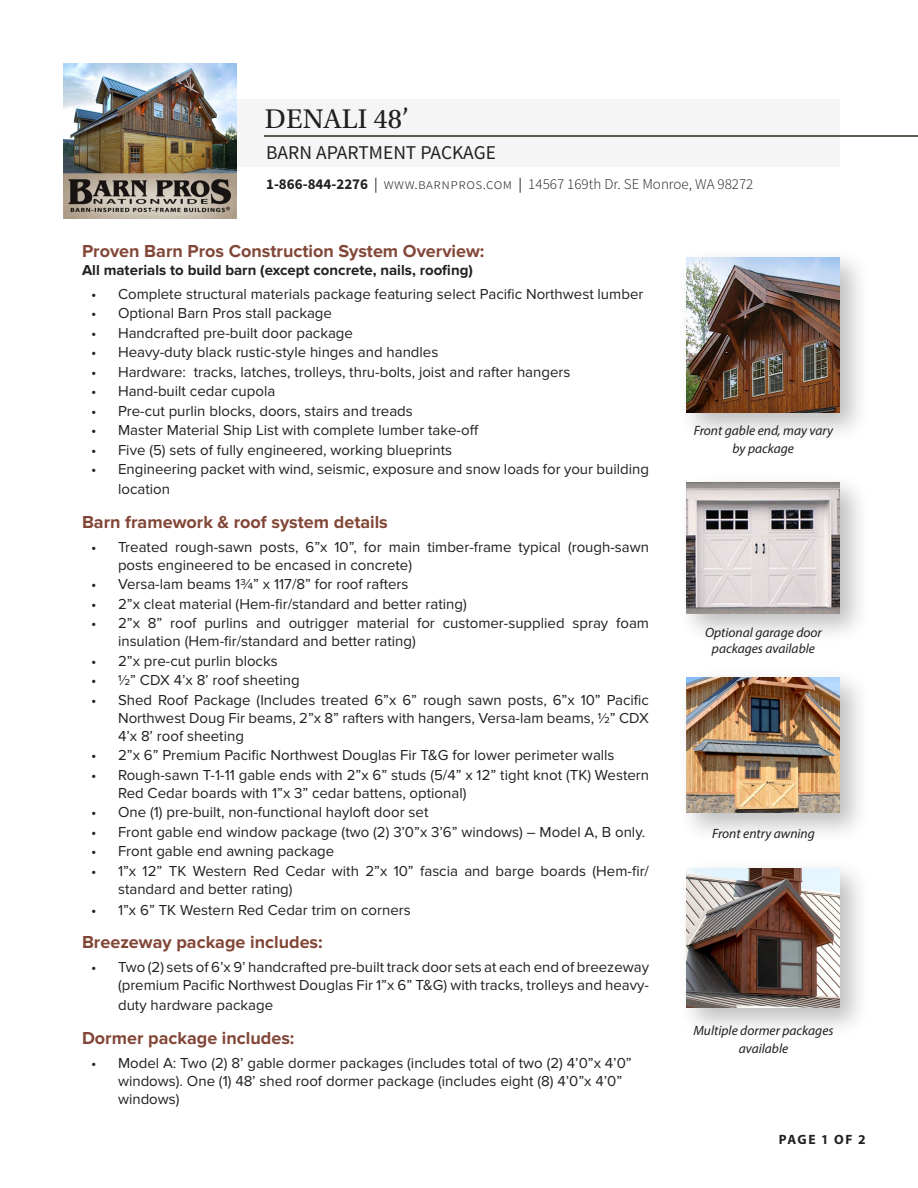
<style>
.page{position:relative;width:918px;height:1188px;background:#fff}
.page>*{position:absolute;margin:0;border:0;box-sizing:border-box;transform-origin:0 0}
.t1{font:28.5px "Utopia Std";letter-spacing:.01em;color:#231f20}
.t2{font:19.5px "Source Sans Pro";color:#231f20}
.subhead{font:700 18px "Proxima Nova";color:#824637}
.t3{font:15px/18px "Proxima Nova";color:#231f20}
.t4{font:300 15px "Source Sans Pro";color:#231f20}
.t5{font:700 15px "Proxima Nova";color:#231f20}
.Bulleted_items{font:italic 13.5px/18px "Myriad Pro";color:#231f20;text-align:center}
.t6{font:700 13.5px "Myriad Pro";letter-spacing:.105em;color:#231f20}
.s1{font-weight:700}
.s2{font-weight:400}
</style>
<div class="page">
<div style="left:82px;top:100px;width:758px;height:67px;background:#f4f5f4"></div>
<hr style="left:265px;top:135px;width:653px;height:2px;background:#60574e">
<div style="left:677px;top:667px;width:194px;height:177px;background:#231f20;opacity:.29"></div>
<img style="left:687px;top:677px;width:153px;height:136px">
<div style="left:677px;top:858px;width:194px;height:181px;background:#231f20;opacity:.29"></div>
<img style="left:687px;top:868px;width:153px;height:140px">
<div style="left:677px;top:473px;width:194px;height:171px;background:#231f20;opacity:.29"></div>
<img style="left:687px;top:483px;width:153px;height:130px">
<div style="left:677px;top:247px;width:194px;height:197px;background:#231f20;opacity:.29"></div>
<img style="left:687px;top:257px;width:153px;height:156px">
<img style="left:63px;top:63px;width:173px;height:155px">
<p class="t1" style="left:265px;top:103px;width:146px">DENALI 48’</p>
<p class="t2" style="left:266px;top:140px;width:231px">BARN APARTMENT PACKAGE</p>
<p class="t4" style="left:266px;top:175px;width:489px"><span class="s1">1-866-844-2276</span> <span class="s2">|</span> www.barnpros.com <span class="s2">|</span> 14567 169th Dr. SE Monroe, WA 98272</p>
<p class="subhead" style="left:82px;top:240px;width:404px">Proven Barn Pros Construction System Overview:</p>
<p class="t5" style="left:82px;top:261px;width:392px">All materials to build barn (except concrete, nails, roofing)</p>
<p class="t3" style="left:91px;top:285px;width:554px">• Complete structural materials package featuring select Pacific Northwest lumber</p>
<p class="t3" style="left:91px;top:305px;width:242px">• Optional Barn Pros stall package</p>
<p class="t3" style="left:91px;top:324px;width:263px">• Handcrafted pre-built door package</p>
<p class="t3" style="left:91px;top:344px;width:349px">• Heavy-duty black rustic-style hinges and handles</p>
<p class="t3" style="left:91px;top:363px;width:481px">• Hardware: tracks, latches, trolleys, thru-bolts, joist and rafter hangers</p>
<p class="t3" style="left:91px;top:383px;width:186px">• Hand-built cedar cupola</p>
<p class="t3" style="left:91px;top:402px;width:323px">• Pre-cut purlin blocks, doors, stairs and treads</p>
<p class="t3" style="left:91px;top:422px;width:389px">• Master Material Ship List with complete lumber take-off</p>
<p class="t3" style="left:91px;top:441px;width:363px">• Five (5) sets of fully engineered, working blueprints</p>
<p class="t3" style="left:118px;top:460px;width:533px;line-height:19.8px;text-indent:-27px">• Engineering packet with wind, seismic, exposure and snow loads for your building location</p>
<p class="subhead" style="left:82px;top:511px;width:307px">Barn framework &amp; roof system details</p>
<p class="t3" style="left:118px;top:538px;width:533px;text-indent:-27px">• Treated rough-sawn posts, 6”x 10”, for main timber-frame typical (rough-sawn posts engineered to be encased in concrete)</p>
<p class="t3" style="left:91px;top:576px;width:319px">• Versa-lam beams 1¾” x 117/8” for roof rafters</p>
<p class="t3" style="left:91px;top:595px;width:377px">• 2”x cleat material (Hem-fir/standard and better rating)</p>
<p class="t3" style="left:118px;top:615px;width:532px;text-indent:-27px">• 2”x 8” roof purlins and outrigger material for customer-supplied spray foam insulation (Hem-fir/standard and better rating)</p>
<p class="t3" style="left:91px;top:652px;width:188px">• 2”x pre-cut purlin blocks</p>
<p class="t3" style="left:91px;top:672px;width:210px">• ½” CDX 4’x 8’ roof sheeting</p>
<p class="t3" style="left:118px;top:691px;width:533px;text-align:justify;text-indent:-27px">• Shed Roof Package (Includes treated 6”x 6” rough sawn posts, 6”x 10” Pacific Northwest Doug Fir beams, 2”x 8” rafters with hangers, Versa-lam beams, ½” CDX 4’x 8’ roof sheeting</p>
<p class="t3" style="left:91px;top:747px;width:525px">• 2”x 6” Premium Pacific Northwest Douglas Fir T&amp;G for lower perimeter walls</p>
<p class="t3" style="left:118px;top:766px;width:533px;text-indent:-27px">• Rough-sawn T-1-11 gable ends with 2”x 6” studs (5/4” x 12” tight knot (TK) Western<br>Red Cedar boards with 1”x 3” cedar battens, optional)</p>
<p class="t3" style="left:91px;top:804px;width:339px">• One (1) pre-built, non-functional hayloft door set</p>
<p class="t3" style="left:91px;top:823px;width:556px">• Front gable end window package (two (2) 3’0”x 3’6” windows) – Model A, B only.</p>
<p class="t3" style="left:91px;top:843px;width:245px">• Front gable end awning package</p>
<p class="t3" style="left:118px;top:862px;width:533px;text-indent:-27px">• 1”x 12” TK Western Red Cedar with 2”x 10” fascia and barge boards (Hem-fir/ standard and better rating)</p>
<p class="t3" style="left:91px;top:901px;width:321px">• 1”x 6” TK Western Red Cedar trim on corners</p>
<p class="subhead" style="left:82px;top:932px;width:242px">Breezeway package includes:</p>
<p class="t3" style="left:91px;top:959px;width:560px;text-align:right">• Two (2) sets of 6’x 9’ handcrafted pre-built track door sets at each end of breezeway (premium Pacific Northwest Douglas Fir 1”x 6” T&amp;G) with tracks, trolleys and heavy-</p>
<p class="t3" style="left:118px;top:997px;width:157px">duty hardware package</p>
<p class="subhead" style="left:82px;top:1027px;width:214px">Dormer package includes:</p>
<p class="t3" style="left:118px;top:1054px;width:515px;text-indent:-27px">• Model A: Two (2) 8’ gable dormer packages (includes total of two (2) 4’0”x 4’0” windows). One (1) 48’ shed roof dormer package (includes eight (8) 4’0”x 4’0” windows)</p>
<p class="Bulleted_items" style="left:694px;top:421px;width:141px">Front gable end, may vary by package</p>
<p class="Bulleted_items" style="left:705px;top:624px;width:118px;line-height:16.2px">Optional garage door packages available</p>
<p class="Bulleted_items" style="left:712px;top:824px;width:104px">Front entry awning</p>
<p class="Bulleted_items" style="left:693px;top:1021px;width:142px">Multiple dormer packages available</p>
<p class="t6" style="left:779px;top:1131px;width:88px">PAGE 1 OF 2</p>
</div>
